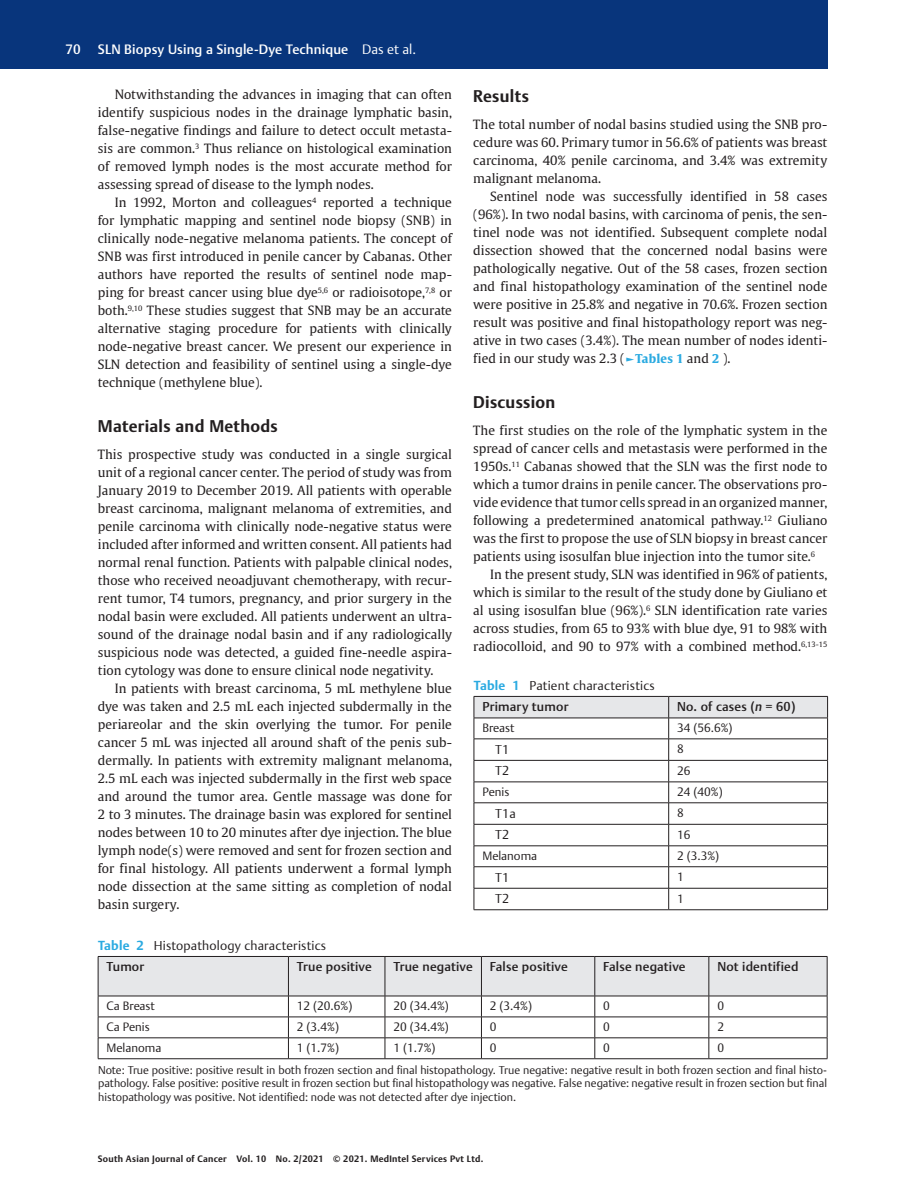
<style>
.page{position:relative;width:904px;height:1200px;background:#fff}
.page>*{position:absolute;margin:0;border:0;box-sizing:border-box;transform-origin:0 0}
.t1{font:700 16.5px "Thieme Argo 2011";letter-spacing:.02em;color:#231f20}
.t2{font:500 13.5px "Thieme Argo 2011";letter-spacing:.01em;color:#fff}
.t3{font:12.75px/18px "Thieme Gulliver 2011";color:#231f20;text-align:justify}
.t4{font:300 12.75px/20.9px "Thieme Argo 2011";letter-spacing:.015em;color:#231f20}
.t5{font:500 12.75px "Thieme Argo 2011";letter-spacing:.015em;color:#231f20}
.t6{font:300 12px "Thieme Argo 2011";color:#231f20}
.t7{font:300 11.25px/13.5px "Thieme Argo 2011";color:#231f20;text-align:justify}
.t8{font:700 9px "Thieme Argo 2011";letter-spacing:.03em;color:#231f20}
.s1{font-weight:300}
.s2{font-weight:700;font-size:12.15px;color:#2baae1}
.s3{font-weight:700;color:#2baae1}
.s4{font-weight:500}
.s5{font-style:italic}
</style>
<div class="page">
<div style="left:0;top:0;width:827px;height:68px;background:#08357c"></div>
<hr style="left:473px;top:909px;width:195px;height:1px;background:#231f20">
<svg style="left:473px;top:696px;width:355px;height:213px"></svg>
<hr style="left:668px;top:909px;width:159px;height:1px;background:#231f20">
<hr style="left:288px;top:1058px;width:97px;height:1px;background:#231f20">
<hr style="left:385px;top:1058px;width:96px;height:1px;background:#231f20">
<hr style="left:481px;top:1058px;width:113px;height:1px;background:#231f20">
<hr style="left:594px;top:1058px;width:114px;height:1px;background:#231f20">
<svg style="left:98px;top:956px;width:729px;height:102px"></svg>
<hr style="left:708px;top:1058px;width:119px;height:1px;background:#231f20">
<hr style="left:98px;top:1058px;width:190px;height:1px;background:#231f20">
<p class="t2" style="left:65px;top:41px;width:17px">70</p>
<p class="t2" style="left:98px;top:41px;width:320px">SLN Biopsy Using a Single-Dye Technique <span class="s1">Das et al.</span></p>
<p class="t3" style="left:98px;top:85px;width:355px;text-indent:17px">Notwithstanding the advances in imaging that can often identify suspicious nodes in the drainage lymphatic basin, false-negative findings and failure to detect occult metasta&shy;sis are common.<sup>3</sup> Thus reliance on histological examination of removed lymph nodes is the most accurate method for assessing spread of disease to the lymph nodes.</p>
<p class="t3" style="left:98px;top:193px;width:355px;text-indent:17px">In 1992, Morton and colleagues<sup>4</sup> reported a technique for lymphatic mapping and sentinel node biopsy (SNB) in clinically node-negative melanoma patients. The concept of SNB was first introduced in penile cancer by Cabanas. Other authors have reported the results of sentinel node map&shy;ping for breast cancer using blue dye<sup>5,6</sup> or radioisotope,<sup>7,8</sup> or both.<sup>9,10</sup> These studies suggest that SNB may be an accurate alternative staging procedure for patients with clinically node-negative breast cancer. We present our experience in SLN detection and feasibility of sentinel using a single-dye technique (methylene blue).</p>
<p class="t1" style="left:98px;top:415px;width:181px">Materials and Methods</p>
<p class="t3" style="left:98px;top:445px;width:355px">This prospective study was conducted in a single surgical unit of a regional cancer center. The period of study was from January 2019 to December 2019. All patients with operable breast carcinoma, malignant melanoma of extremities, and penile carcinoma with clinically node-negative status were included after informed and written consent. All patients had normal renal function. Patients with palpable clinical nodes, those who received neoadjuvant chemotherapy, with recur&shy;rent tumor, T4 tumors, pregnancy, and prior surgery in the nodal basin were excluded. All patients underwent an ultra&shy;sound of the drainage nodal basin and if any radiologically suspicious node was detected, a guided fine-needle aspira&shy;tion cytology was done to ensure clinical node negativity.</p>
<p class="t3" style="left:98px;top:679px;width:355px;text-indent:17px">In patients with breast carcinoma, 5 mL methylene blue dye was taken and 2.5 mL each injected subdermally in the periareolar and the skin overlying the tumor. For penile cancer 5 mL was injected all around shaft of the penis sub&shy;dermally. In patients with extremity malignant melanoma, 2.5 mL each was injected subdermally in the first web space and around the tumor area. Gentle massage was done for 2 to 3 minutes. The drainage basin was explored for sentinel nodes between 10 to 20 minutes after dye injection. The blue lymph node(s) were removed and sent for frozen section and for final histology. All patients underwent a formal lymph node dissection at the same sitting as completion of nodal basin surgery.</p>
<p class="t1" style="left:473px;top:85px;width:57px">Results</p>
<p class="t3" style="left:473px;top:115px;width:355px">The total number of nodal basins studied using the SNB pro&shy;cedure was 60. Primary tumor in 56.6% of patients was breast carcinoma, 40% penile carcinoma, and 3.4% was extremity malignant melanoma.</p>
<p class="t3" style="left:473px;top:187px;width:355px;text-indent:17px">Sentinel node was successfully identified in 58 cases (96%). In two nodal basins, with carcinoma of penis, the sen&shy;tinel node was not identified. Subsequent complete nodal dissection showed that the concerned nodal basins were pathologically negative. Out of the 58 cases, frozen section and final histopathology examination of the sentinel node were positive in 25.8% and negative in 70.6%. Frozen section result was positive and final histopathology report was neg&shy;ative in two cases (3.4%). The mean number of nodes identi&shy;fied in our study was 2.3 (<span class="s2">►Tables 1</span> and <span class="s2">2</span> ).</p>
<p class="t1" style="left:473px;top:391px;width:84px">Discussion</p>
<p class="t3" style="left:473px;top:421px;width:355px">The first studies on the role of the lymphatic system in the</p>
<p class="t3" style="left:473px;top:439px;width:355px">spread of cancer cells and metastasis were performed in the</p>
<p class="t3" style="left:473px;top:457px;width:355px">1950s.<sup>11</sup> Cabanas showed that the SLN was the first node to</p>
<p class="t3" style="left:473px;top:475px;width:355px">which a tumor drains in penile cancer. The observations pro-</p>
<p class="t3" style="left:473px;top:493px;width:355px">vide evidence that tumor cells spread in an organized manner,</p>
<p class="t3" style="left:473px;top:511px;width:355px">following a predetermined anatomical pathway.<sup>12</sup> Giuliano</p>
<p class="t3" style="left:473px;top:529px;width:355px">was the first to propose the use of SLN biopsy in breast cancer</p>
<p class="t3" style="left:473px;top:547px;width:343px">patients using isosulfan blue injection into the tumor site.<sup>6</sup></p>
<p class="t3" style="left:490px;top:565px;width:338px">In the present study, SLN was identified in 96% of patients,</p>
<p class="t3" style="left:473px;top:583px;width:355px">which is similar to the result of the study done by Giuliano et</p>
<p class="t3" style="left:473px;top:601px;width:355px">al using isosulfan blue (96%).<sup>6</sup> SLN identification rate varies</p>
<p class="t3" style="left:473px;top:619px;width:355px">across studies, from 65 to 93% with blue dye, 91 to 98% with</p>
<p class="t3" style="left:473px;top:637px;width:355px">radiocolloid, and 90 to 97% with a combined method.<sup>6,13-15</sup></p>
<p class="t4" style="left:482px;top:675px;width:174px;text-indent:-9px"><span class="s3">Table 1</span> Patient characteristics<br><span class="s4">Primary tumor</span></p>
<p class="t5" style="left:677px;top:698px;width:120px">No. of cases (<span class="s5">n</span> = 60)</p>
<p class="t6" style="left:482px;top:720px;width:33px">Breast</p>
<p class="t6" style="left:677px;top:720px;width:57px">34 (56.6%)</p>
<p class="t4" style="left:495px;top:738px;width:16px">T1</p>
<p class="t6" style="left:677px;top:741px;width:8px">8</p>
<p class="t4" style="left:495px;top:760px;width:16px">T2</p>
<p class="t6" style="left:677px;top:762px;width:15px">26</p>
<p class="t6" style="left:482px;top:784px;width:28px">Penis</p>
<p class="t6" style="left:677px;top:784px;width:47px">24 (40%)</p>
<p class="t4" style="left:495px;top:802px;width:22px">T1a</p>
<p class="t6" style="left:677px;top:805px;width:8px">8</p>
<p class="t4" style="left:495px;top:824px;width:16px">T2</p>
<p class="t6" style="left:677px;top:826px;width:15px">16</p>
<p class="t6" style="left:482px;top:848px;width:56px">Melanoma</p>
<p class="t6" style="left:677px;top:848px;width:44px">2 (3.3%)</p>
<p class="t4" style="left:495px;top:866px;width:16px">T1</p>
<p class="t6" style="left:677px;top:869px;width:8px">1</p>
<p class="t4" style="left:495px;top:888px;width:16px">T2</p>
<p class="t6" style="left:677px;top:890px;width:8px">1</p>
<p class="t4" style="left:107px;top:935px;width:221px;text-indent:-9px"><span class="s3">Table 2</span> Histopathology characteristics<br><span class="s4">Tumor</span></p>
<p class="t5" style="left:297px;top:958px;width:76px">True positive</p>
<p class="t5" style="left:393px;top:958px;width:81px">True negative</p>
<p class="t5" style="left:490px;top:958px;width:79px">False positive</p>
<p class="t5" style="left:603px;top:958px;width:84px">False negative</p>
<p class="t5" style="left:717px;top:958px;width:83px">Not identified</p>
<p class="t6" style="left:107px;top:998px;width:50px">Ca Breast</p>
<p class="t6" style="left:297px;top:998px;width:57px">12 (20.6%)</p>
<p class="t6" style="left:393px;top:998px;width:57px">20 (34.4%)</p>
<p class="t6" style="left:489px;top:998px;width:44px">2 (3.4%)</p>
<p class="t6" style="left:603px;top:998px;width:8px">0</p>
<p class="t6" style="left:717px;top:998px;width:8px">0</p>
<p class="t6" style="left:107px;top:1019px;width:45px">Ca Penis</p>
<p class="t6" style="left:297px;top:1019px;width:44px">2 (3.4%)</p>
<p class="t6" style="left:393px;top:1019px;width:57px">20 (34.4%)</p>
<p class="t6" style="left:489px;top:1019px;width:8px">0</p>
<p class="t6" style="left:603px;top:1019px;width:8px">0</p>
<p class="t6" style="left:717px;top:1019px;width:8px">2</p>
<p class="t6" style="left:107px;top:1040px;width:56px">Melanoma</p>
<p class="t6" style="left:297px;top:1040px;width:44px">1 (1.7%)</p>
<p class="t6" style="left:393px;top:1040px;width:44px">1 (1.7%)</p>
<p class="t6" style="left:489px;top:1040px;width:8px">0</p>
<p class="t6" style="left:603px;top:1040px;width:8px">0</p>
<p class="t6" style="left:717px;top:1040px;width:8px">0</p>
<p class="t7" style="left:98px;top:1063px;width:730px">Note: True positive: positive result in both frozen section and final histopathology. True negative: negative result in both frozen section and final histo&shy;pathology. False positive: positive result in frozen section but final histopathology was negative. False negative: negative result in frozen section but final histopathology was positive. Not identified: node was not detected after dye injection.</p>
<p class="t8" style="left:98px;top:1153px;width:387px">South Asian Journal of Cancer Vol. 10 No. 2/2021 © 2021. MedIntel Services Pvt Ltd.</p>
</div>
